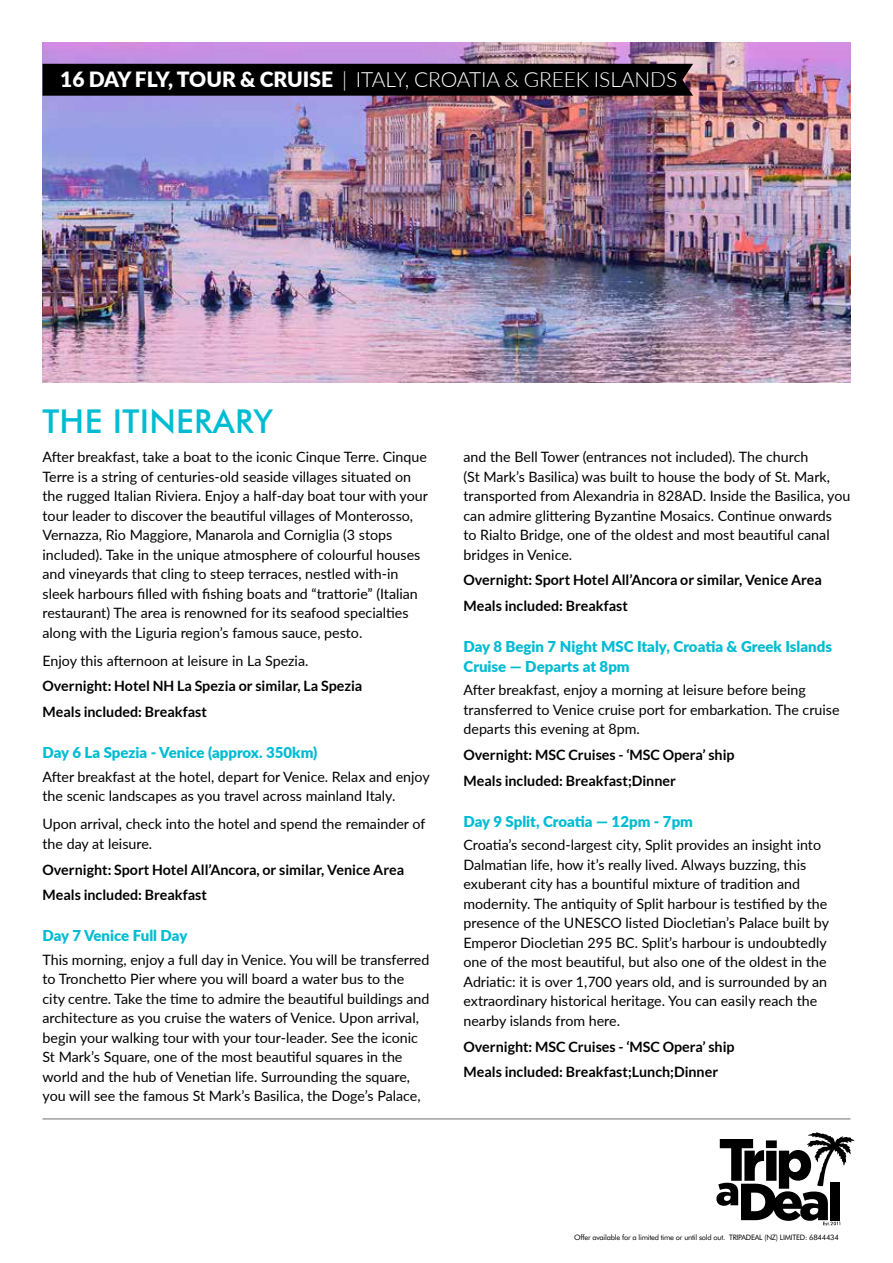
<style>
.page{position:relative;width:893px;height:1263px;background:#fff}
.page>*{position:absolute;margin:0;border:0;box-sizing:border-box;transform-origin:0 0}
.t1{font:500 33px "Futura BT";letter-spacing:.01em;color:#00bcd3}
.t2{font:300 21px "Lato";letter-spacing:-.005em;color:#fff}
.t3{font:900 15px/19.5px "Lato";color:#00bcd3}
.t4{font:14.25px/19.5px "Lato";color:#000}
.t5{font:700 14.25px/25.8px "Lato";color:#000}
.t6{font:7.5px "Futura BT";letter-spacing:-.03em;color:#000}
.s1{font-weight:900}
</style>
<div class="page">
<svg style="left:716px;top:1132px;width:138px;height:93px"></svg>
<hr style="left:43px;top:1119px;width:807px;height:1px;background:#6d6e71">
<img style="left:43px;top:43px;width:807px;height:340px">
<div style="left:43px;top:64px;width:650px;height:32px;background:#000"></div>
<h2 class="t2" style="left:60px;top:65px;width:619px"><span class="s1">16 DAY FLY, TOUR &amp; CRUISE</span> | ITALY, CROATIA &amp; GREEK ISLANDS</h2>
<h1 class="t1" style="left:43px;top:402px;width:232px">THE ITINERARY</h1>
<p class="t4" style="left:43px;top:447px;width:387px">After breakfast, take a boat to the iconic Cinque Terre. Cinque Terre is a string of centuries-old seaside villages situated on the rugged Italian Riviera. Enjoy a half-day boat tour with your tour leader to discover the beautiful villages of Monterosso, Vernazza, Rio Maggiore, Manarola and Corniglia (3 stops included). Take in the unique atmosphere of colourful houses and vineyards that cling to steep terraces, nestled with-in sleek harbours filled with fishing boats and “trattorie” (Italian restaurant) The area is renowned for its seafood specialties along with the Liguria region’s famous sauce, pesto.</p>
<p class="t4" style="left:43px;top:650px;width:267px">Enjoy this afternoon at leisure in La Spezia.</p>
<p class="t5" style="left:43px;top:673px;width:321px">Overnight: Hotel NH La Spezia or similar, La Spezia<br>Meals included: Breakfast</p>
<p class="t3" style="left:43px;top:742px;width:276px">Day 6 La Spezia - Venice (approx. 350km)</p>
<p class="t4" style="left:43px;top:766px;width:389px">After breakfast at the hotel, depart for Venice. Relax and enjoy the scenic landscapes as you travel across mainland Italy.</p>
<p class="t4" style="left:43px;top:814px;width:384px">Upon arrival, check into the hotel and spend the remainder of the day at leisure.</p>
<p class="t5" style="left:43px;top:856px;width:363px">Overnight: Sport Hotel All’Ancora, or similar, Venice Area<br>Meals included: Breakfast</p>
<p class="t3" style="left:43px;top:925px;width:146px">Day 7 Venice Full Day</p>
<p class="t4" style="left:43px;top:949px;width:388px">This morning, enjoy a full day in Venice. You will be transferred to Tronchetto Pier where you will board a water bus to the city centre. Take the time to admire the beautiful buildings and architecture as you cruise the waters of Venice. Upon arrival, begin your walking tour with your tour-leader. See the iconic St Mark’s Square, one of the most beautiful squares in the world and the hub of Venetian life. Surrounding the square, you will see the famous St Mark’s Basilica, the Doge’s Palace,</p>
<p class="t4" style="left:463px;top:447px;width:388px">and the Bell Tower (entrances not included). The church<br>(St Mark’s Basilica) was built to house the body of St. Mark, transported from Alexandria in 828AD. Inside the Basilica, you can admire glittering Byzantine Mosaics. Continue onwards<br>to Rialto Bridge, one of the oldest and most beautiful canal bridges in Venice.</p>
<p class="t5" style="left:463px;top:567px;width:360px">Overnight: Sport Hotel All’Ancora or similar, Venice Area<br>Meals included: Breakfast</p>
<p class="t3" style="left:463px;top:636px;width:370px">Day 8 Begin 7 Night MSC Italy, Croatia &amp; Greek Islands<br>Cruise — Departs at 8pm</p>
<p class="t4" style="left:463px;top:680px;width:378px">After breakfast, enjoy a morning at leisure before being transferred to Venice cruise port for embarkation. The cruise departs this evening at 8pm.</p>
<p class="t5" style="left:463px;top:742px;width:273px">Overnight: MSC Cruises - ‘MSC Opera’ ship<br>Meals included: Breakfast;Dinner</p>
<p class="t3" style="left:463px;top:811px;width:231px">Day 9 Split, Croatia — 12pm - 7pm</p>
<p class="t4" style="left:463px;top:835px;width:367px">Croatia’s second-largest city, Split provides an insight into Dalmatian life, how it’s really lived. Always buzzing, this exuberant city has a bountiful mixture of tradition and modernity. The antiquity of Split harbour is testified by the presence of the UNESCO listed Diocletian’s Palace built by Emperor Diocletian 295 BC. Split’s harbour is undoubtedly one of the most beautiful, but also one of the oldest in the Adriatic: it is over 1,700 years old, and is surrounded by an extraordinary historical heritage. You can easily reach the nearby islands from here.</p>
<p class="t5" style="left:463px;top:1033px;width:273px">Overnight: MSC Cruises - ‘MSC Opera’ ship<br>Meals included: Breakfast;Lunch;Dinner</p>
<p class="t6" style="left:574px;top:1232px;width:266px">Offer available for a limited time or until sold out. TRIPADEAL (NZ) LIMITED: 6844434</p>
</div>
